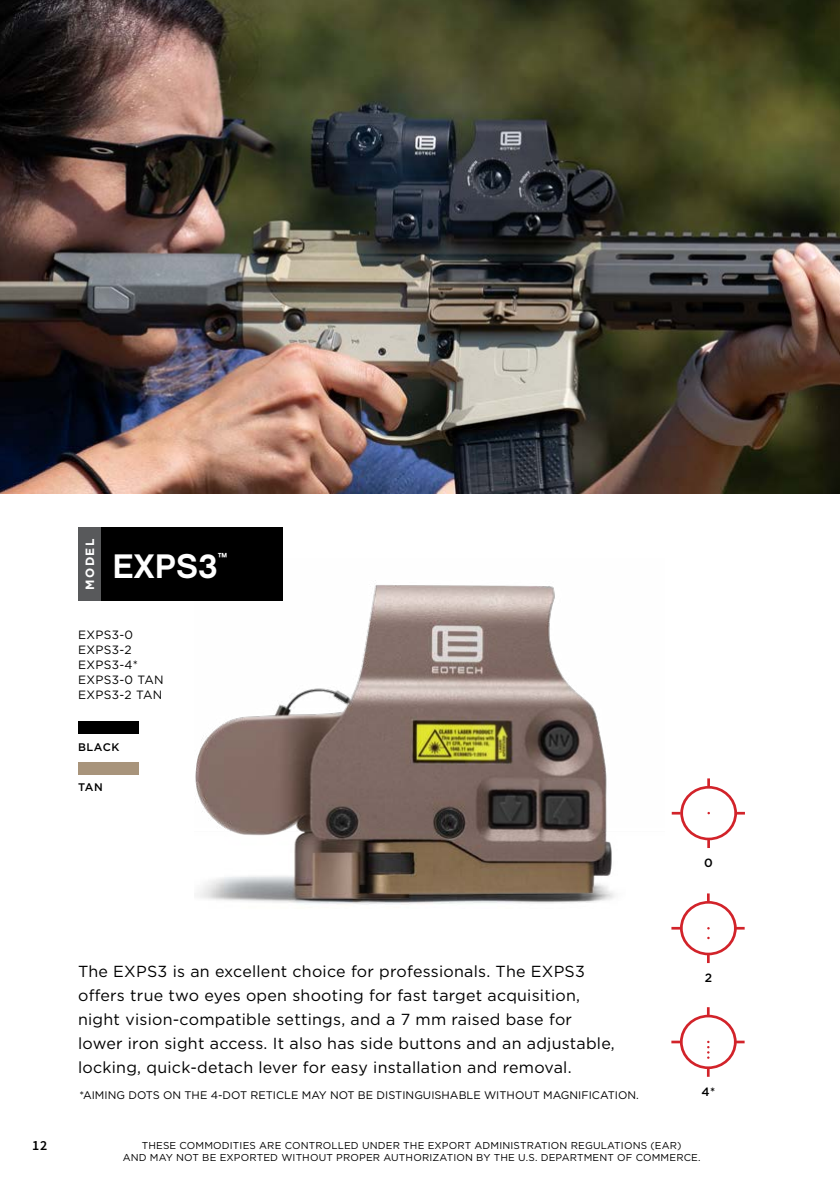
<style>
.page{position:relative;width:840px;height:1191px;background:#fff}
.page>*{position:absolute;margin:0;border:0;box-sizing:border-box;transform-origin:0 0}
.t1{font:34px "Chalet New York Nineteen Eighty";letter-spacing:.01em;color:#fff}
.t2{font:16px/24px "Gotham";letter-spacing:.015em;color:#000}
.t3{font:600 14px "Source Sans Pro";color:#000}
.t4{font:12px/15px "Gotham";letter-spacing:.025em;color:#000}
.t5{font:700 12px "Gotham";letter-spacing:.135em;color:#fff}
.t6{font:500 12px "Gotham";color:#000}
.t7{font:11px "Gotham HTF";color:#000}
.t8{font:500 11px "Gotham";letter-spacing:.05em;color:#000}
.t9{font:10.2px "Chalet New York Nineteen Eighty";color:#fff}
.t10{font:10px/12px "Gotham";letter-spacing:.015em;color:#000;text-align:center}
</style>
<div class="page">
<img style="left:0;top:0;width:839px;height:493px">
<img style="left:195px;top:558px;width:420px;height:347px">
<svg style="left:671px;top:1007px;width:73px;height:69px"></svg>
<svg style="left:671px;top:778px;width:73px;height:70px"></svg>
<svg style="left:671px;top:893px;width:73px;height:70px"></svg>
<div style="left:78px;top:527px;width:23px;height:74px;background:#58595b"></div>
<div style="left:101px;top:527px;width:181px;height:74px;background:#000"></div>
<div style="left:78px;top:762px;width:60px;height:12px;background:#a8947b"></div>
<div style="left:78px;top:722px;width:60px;height:12px;background:#000"></div>
<p class="t5" style="left:82px;top:590px;width:53px;rotate:-90deg">MODEL</p>
<h1 class="t1" style="left:113px;top:545px;width:106px">EXPS3</h1>
<p class="t9" style="left:218px;top:550px;width:11px">™</p>
<p class="t4" style="left:78px;top:627px;width:87px">EXPS3-0<br>EXPS3-2<br>EXPS3-4*<br>EXPS3-0 TAN<br>EXPS3-2 TAN</p>
<p class="t8" style="left:78px;top:739px;width:43px">BLACK</p>
<p class="t8" style="left:78px;top:780px;width:26px">TAN</p>
<p class="t6" style="left:703px;top:854px;width:10px">0</p>
<p class="t3" style="left:32px;top:1136px;width:17px">12</p>
<p class="t2" style="left:78px;top:959px;width:538px">The EXPS3 is an excellent choice for professionals. The EXPS3 offers true two eyes open shooting for fast target acquisition, night vision-compatible settings, and a 7 mm raised base for lower iron sight access. It also has side buttons and an adjustable, locking, quick-detach lever for easy installation and removal.</p>
<p class="t7" style="left:79px;top:1089px;width:560px">*AIMING DOTS ON THE 4-DOT RETICLE MAY NOT BE DISTINGUISHABLE WITHOUT MAGNIFICATION.</p>
<p class="t6" style="left:704px;top:969px;width:9px">2</p>
<p class="t6" style="left:701px;top:1083px;width:15px">4*</p>
<p class="t10" style="left:123px;top:1138px;width:579px">THESE COMMODITIES ARE CONTROLLED UNDER THE EXPORT ADMINISTRATION REGULATIONS (EAR)<br>AND MAY NOT BE EXPORTED WITHOUT PROPER AUTHORIZATION BY THE U.S. DEPARTMENT OF COMMERCE.</p>
</div>
